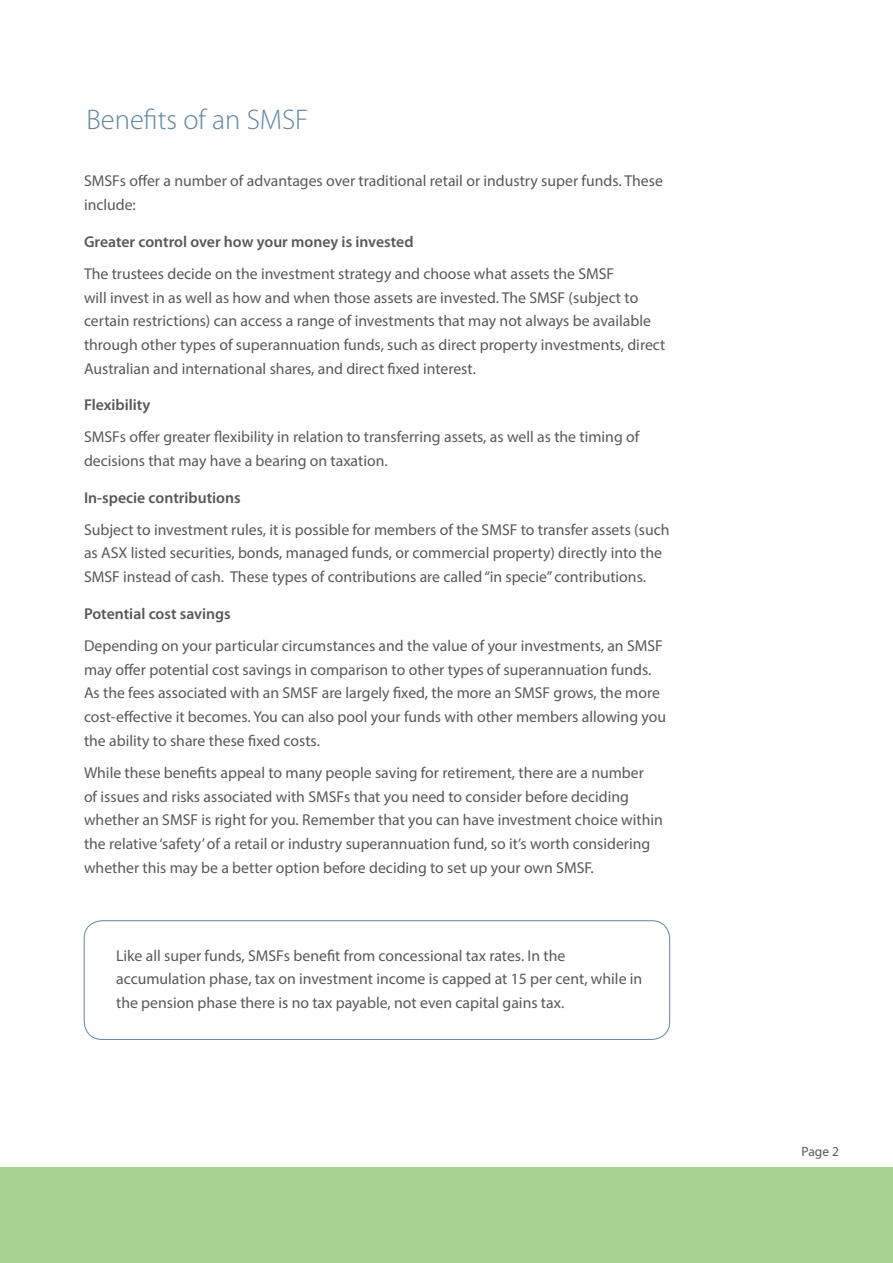
<style>
.page{position:relative;width:893px;height:1263px;background:#fff}
.page>*{position:absolute;margin:0;border:0;box-sizing:border-box;transform-origin:0 0}
.t1{font:300 28.5px "Myriad Pro";color:#5e86a3}
.t2{font:15.75px/23.7px "Myriad Pro";color:#57585a}
.t3{font:600 15.75px "Myriad Pro";color:#57585a}
.t4{font:13.5px "Myriad Pro";color:#57585a}
</style>
<div class="page">
<div style="left:0;top:1167px;width:893px;height:96px;background:#a6d38f"></div>
<div style="left:84px;top:920px;width:586px;height:119px;border:1px solid #5e86a3;border-radius:18px"></div>
<h1 class="t1" style="left:87px;top:104px;width:223px">Benefits of an SMSF</h1>
<p class="t2" style="left:84px;top:169px;width:580px">SMSFs offer a number of advantages over traditional retail or industry super funds. These include:</p>
<p class="t3" style="left:84px;top:231px;width:331px">Greater control over how your money is invested</p>
<p class="t2" style="left:84px;top:261px;width:583px">The trustees decide on the investment strategy and choose what assets the SMSF<br>will invest in as well as how and when those assets are invested. The SMSF (subject to certain restrictions) can access a range of investments that may not always be available through other types of superannuation funds, such as direct property investments, direct Australian and international shares, and direct fixed interest.</p>
<p class="t3" style="left:84px;top:395px;width:68px">Flexibility</p>
<p class="t2" style="left:84px;top:425px;width:557px">SMSFs offer greater flexibility in relation to transferring assets, as well as the timing of decisions that may have a bearing on taxation.</p>
<p class="t3" style="left:84px;top:487px;width:158px">In-specie contributions</p>
<p class="t2" style="left:84px;top:517px;width:587px">Subject to investment rules, it is possible for members of the SMSF to transfer assets (such as ASX listed securities, bonds, managed funds, or commercial property) directly into the<br>SMSF instead of cash. These types of contributions are called “in specie” contributions.</p>
<p class="t3" style="left:84px;top:603px;width:148px">Potential cost savings</p>
<p class="t2" style="left:84px;top:633px;width:584px">Depending on your particular circumstances and the value of your investments, an SMSF may offer potential cost savings in comparison to other types of superannuation funds.<br>As the fees associated with an SMSF are largely fixed, the more an SMSF grows, the more cost-effective it becomes. You can also pool your funds with other members allowing you the ability to share these fixed costs.</p>
<p class="t2" style="left:84px;top:760px;width:580px">While these benefits appeal to many people saving for retirement, there are a number<br>of issues and risks associated with SMSFs that you need to consider before deciding whether an SMSF is right for you. Remember that you can have investment choice within the relative ‘safety’ of a retail or industry superannuation fund, so it’s worth considering whether this may be a better option before deciding to set up your own SMSF.</p>
<p class="t2" style="left:116px;top:943px;width:528px">Like all super funds, SMSFs benefit from concessional tax rates. In the accumulation phase, tax on investment income is capped at 15 per cent, while in the pension phase there is no tax payable, not even capital gains tax.</p>
<p class="t4" style="left:801px;top:1143px;width:39px">Page 2</p>
</div>
